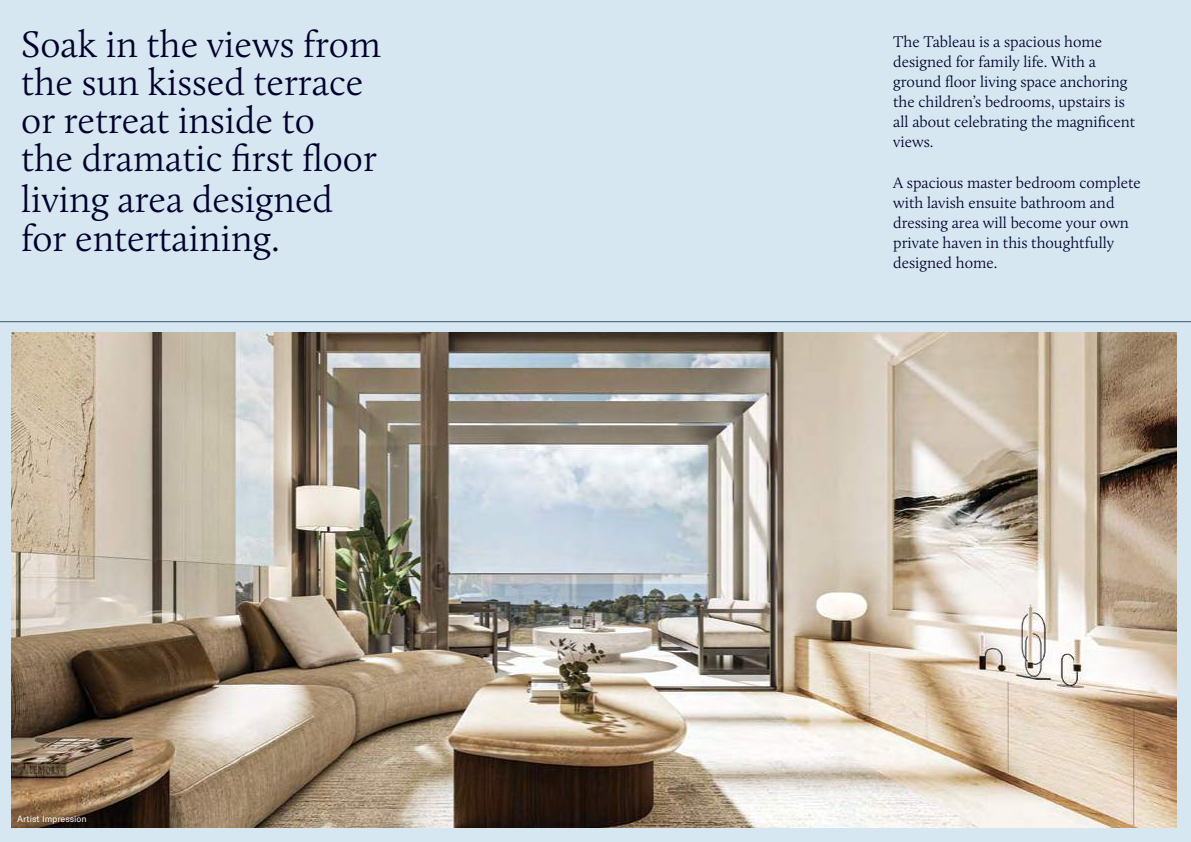
<style>
.page{position:relative;width:1191px;height:842px;background:#d6e7f2}
.page>*{position:absolute;margin:0;border:0;box-sizing:border-box;transform-origin:0 0}
.t1{font:300 38.3px/38.7px "Calluna";color:#00002a}
.t2{font:300 16px/20px "Calluna";color:#00002a}
.t3{font:9px "GT America";color:#fff}
</style>
<div class="page">
<img style="left:11px;top:333px;width:1165px;height:495px">
<hr style="left:0;top:321px;width:1191px;height:1px;background:#3d5567">
<h1 class="t1" style="left:21px;top:25px;width:361px">Soak in the views from the sun kissed terrace or retreat inside to<br>the dramatic first floor living area designed for entertaining.</h1>
<p class="t3" style="left:17px;top:814px;width:71px">Artist Impression</p>
<p class="t2" style="left:893px;top:32px;width:244px">The Tableau is a spacious home designed for family life. With a ground floor living space anchoring the children’s bedrooms, upstairs is all about celebrating the magnificent views.</p>
<p class="t2" style="left:893px;top:172px;width:249px">A spacious master bedroom complete with lavish ensuite bathroom and dressing area will become your own private haven in this thoughtfully designed home.</p>
</div>
